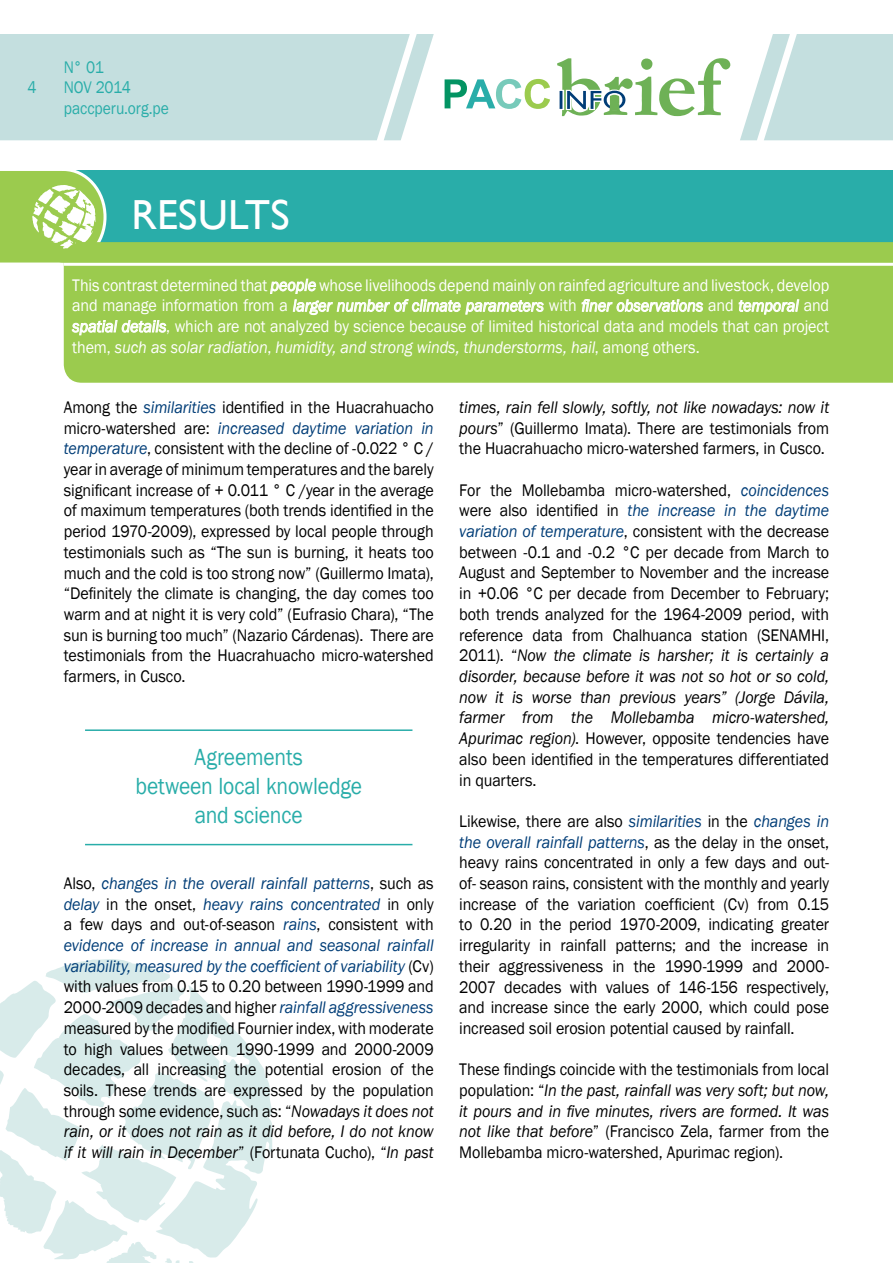
<style>
.page{position:relative;width:893px;height:1263px;background:#fff}
.page>*{position:absolute;margin:0;border:0;box-sizing:border-box;transform-origin:0 0}
.t1{font:42px "Gill Sans";letter-spacing:.01em;color:#fff}
.t2{font:24px/28.8px "Franklin Gothic";letter-spacing:-.01em;color:#29ada9;text-align:center;scale:.9 1}
.t3{font:17.25px/20.7px "Franklin Gothic";letter-spacing:-.005em;color:#000;text-align:justify;scale:.93 1}
.t4{font:17.25px/20.7px "Franklin Gothic";letter-spacing:-.005em;color:#fff;text-align:justify;scale:.93 1}
.t5{font:17.25px/20.7px "Franklin Gothic";letter-spacing:-.005em;color:#29ada9;scale:.9 1}
.s1{font-style:italic}
.s2{font-style:italic;color:#003d77}
</style>
<div class="page">
<svg style="left:0;top:959px;width:272px;height:304px"></svg>
<div style="left:0;top:34px;width:434px;height:106px;background:#c4dfdf"></div>
<svg style="left:740px;top:34px;width:153px;height:106px;background:#cde3e3"></svg>
<svg style="left:557px;top:58px;width:173px;height:58px"></svg>
<svg style="left:445px;top:79px;width:105px;height:30px"></svg>
<div style="left:0;top:170px;width:893px;height:94px;background:#29ada9"></div>
<svg style="left:0;top:170px;width:107px;height:97px;background:#aed67f"></svg>
<div style="left:64px;top:242px;width:829px;height:141px;background:#9bcb4e"></div>
<hr style="left:64px;top:263px;width:829px;height:3px;background:#fff">
<hr style="left:85px;top:729px;width:327px;height:2px;background:#29ada9">
<hr style="left:85px;top:844px;width:327px;height:1px;background:#29ada9">
<svg style="left:270px;top:279px;width:274px;height:37px;background:#abd36b"></svg>
<svg style="left:582px;top:299px;width:121px;height:17px;background:#bcdc89"></svg>
<svg style="left:739px;top:299px;width:60px;height:17px"></svg>
<svg style="left:72px;top:320px;width:94px;height:17px;background:#bfdd8e"></svg>
<p class="t5" style="left:27px;top:77px;width:12px">4</p>
<p class="t5" style="left:64px;top:57px;width:118px">N° 01<br>NOV 2014 paccperu.org.pe</p>
<h1 class="t1" style="left:132px;top:190px;width:117px">RESULTS</h1>
<p class="t4" style="left:72px;top:275px;width:815px">This contrast determined that <span class="s1">people</span> whose livelihoods depend mainly on rainfed agriculture and livestock, develop and manage information from a <span class="s1">larger number of climate parameters</span> with <span class="s1">finer observations</span> and <span class="s1">temporal</span> and <span class="s1">spatial details</span>, which are not analyzed by science because of limited historical data and models that can project them, <span class="s1">such as solar radiation</span>, <span class="s1">humidity, and strong winds, thunderstorms, hail</span>, among others.</p>
<p class="t3" style="left:64px;top:397px;width:399px">Among the <span class="s2">similarities</span> identified in the Huacrahuacho micro-watershed are: <span class="s2">increased daytime variation in temperature</span>, consistent with the decline of -0.022 ° C / year in average of minimum temperatures and the barely significant increase of + 0.011 ° C /year in the average of maximum temperatures (both trends identified in the period 1970-2009), expressed by local people through testimonials such as “The sun is burning, it heats too much and the cold is too strong now” (Guillermo Imata), “Definitely the climate is changing, the day comes too warm and at night it is very cold” (Eufrasio Chara), “The sun is burning too much” (Nazario Cárdenas). There are testimonials from the Huacrahuacho micro-watershed farmers, in Cusco.</p>
<h2 class="t2" style="left:136px;top:743px;width:253px">Agreements<br>between local knowledge and science</h2>
<p class="t3" style="left:64px;top:873px;width:399px">Also, <span class="s2">changes in the overall rainfall patterns</span>, such as <span class="s2">delay</span> in the onset, <span class="s2">heavy rains concentrated</span> in only a few days and out-of-season <span class="s2">rains</span>, consistent with <span class="s2">evidence of increase in annual and seasonal rainfall variability, measured by the coefficient of variability</span> (Cv) with values from 0.15 to 0.20 between 1990-1999 and 2000-2009 decades and higher <span class="s2">rainfall aggressiveness </span>measured by the modified Fournier index, with moderate to high values between 1990-1999 and 2000-2009 decades, all increasing the potential erosion of the soils. These trends are expressed by the population through some evidence, such as: “<span class="s1">Nowadays it does not rain, or it does not rain as it did before, I do not know if it will rain in December</span>” (Fortunata Cucho), “<span class="s1">In past</span></p>
<p class="t3" style="left:459px;top:397px;width:399px"><span class="s1">times, rain fell slowly, softly, not like nowadays: now it pours</span>” (Guillermo Imata). There are testimonials from the Huacrahuacho micro-watershed farmers, in Cusco.</p>
<p class="t3" style="left:459px;top:480px;width:399px">For the Mollebamba micro-watershed, <span class="s2">coincidences </span>were also identified in <span class="s2">the increase in the daytime variation of temperature</span>, consistent with the decrease between -0.1 and -0.2 °C per decade from March to August and September to November and the increase in +0.06 °C per decade from December to February; both trends analyzed for the 1964-2009 period, with reference data from Chalhuanca station (SENAMHI, 2011). “<span class="s1">Now the climate is harsher; it is certainly a disorder, because before it was not so hot or so cold, now it is worse than previous years” (Jorge Dávila, farmer from the Mollebamba micro-watershed, Apurimac region)</span>. However, opposite tendencies have also been identified in the temperatures differentiated in quarters.</p>
<p class="t3" style="left:459px;top:811px;width:399px">Likewise, there are also <span class="s2">similarities</span> in the <span class="s2">changes in the overall rainfall patterns</span>, as the delay in the onset, heavy rains concentrated in only a few days and out&shy;of- season rains, consistent with the monthly and yearly increase of the variation coefficient (Cv) from 0.15 to 0.20 in the period 1970-2009, indicating greater irregularity in rainfall patterns; and the increase in their aggressiveness in the 1990-1999 and 2000- 2007 decades with values of 146-156 respectively, and increase since the early 2000, which could pose increased soil erosion potential caused by rainfall.</p>
<p class="t3" style="left:459px;top:1059px;width:399px">These findings coincide with the testimonials from local population: “<span class="s1">In the past, rainfall was very soft; but now, it pours and in five minutes, rivers are formed. It was not like that before</span>” (Francisco Zela, farmer from the Mollebamba micro-watershed, Apurimac region).</p>
</div>
